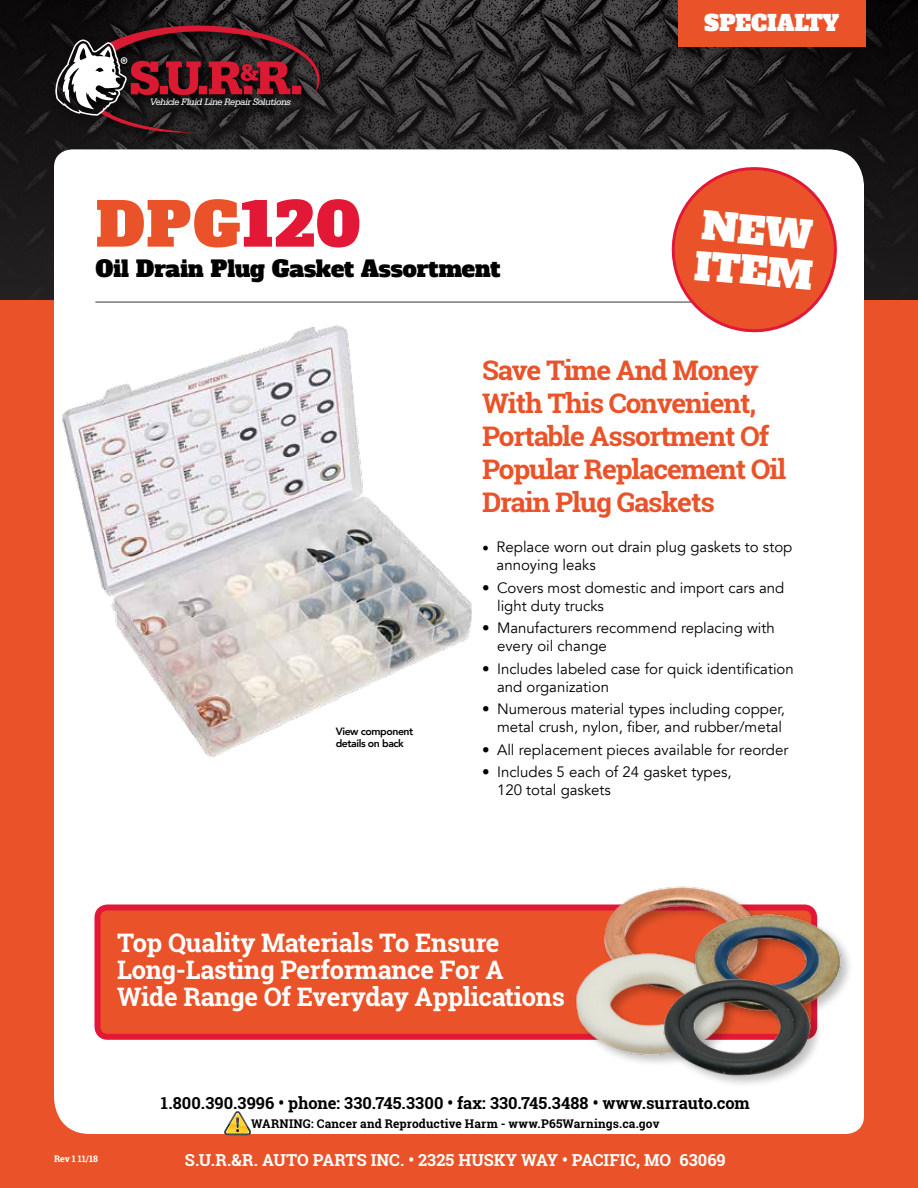
<style>
.page{position:relative;width:918px;height:1188px;background:#fff}
.page>*{position:absolute;margin:0;border:0;box-sizing:border-box;transform-origin:0 0}
.t1{font:60px "Alfa Slab One";letter-spacing:.03em;color:#ea5329}
.t2{font:37.5px/40.5px "Alfa Slab One";color:#fff}
.t3{font:700 27px/33px "Roboto Slab";letter-spacing:-.04em;color:#ea5329;scale:1.04 1}
.t4{font:700 25.5px/27px "Roboto Slab";letter-spacing:-.01em;color:#fff}
.t5{font:22.5px "Alfa Slab One";letter-spacing:-.005em;color:#000}
.t6{font:21.9px "Alfa Slab One";color:#fff}
.t7{font:700 16.5px "Roboto Slab";letter-spacing:.005em;color:#000}
.t8{font:700 16.5px "Roboto Slab";color:#fff}
.t9{font:15px/18px "Avenir";color:#000}
.t10{font:700 12px "Roboto Slab";letter-spacing:.015em;color:#000}
.t11{font:800 10.5px/12px "Avenir";letter-spacing:-.04em;color:#000}
.t12{font:italic 9.75px "Serifa";letter-spacing:-.05em;color:#fff}
.t13{font:700 9px "Roboto Slab";letter-spacing:-.005em;color:#fff}
.s1{color:#e31837}
.s2{font-family:"Minion Pro";font-size:18px}
</style>
<div class="page">
<img style="left:0;top:0;width:918px;height:301px">
<div style="left:0;top:301px;width:918px;height:887px;background:#ea5329"></div>
<div style="left:54px;top:149px;width:810px;height:985px;background:#fff"></div>
<hr style="left:95px;top:302px;width:720px;height:1px;background:#383637">
<svg style="left:51px;top:21px;width:282px;height:125px;background:#201e1f"></svg>
<svg style="left:55px;top:26px;width:265px;height:107px;background:#4f2d31"></svg>
<img style="left:54px;top:314px;width:418px;height:446px">
<svg style="left:664px;top:159px;width:181px;height:178px"></svg>
<div style="left:97px;top:908px;width:717px;height:129px;background:#ea5329;border-radius:10px"></div>
<div style="left:94px;top:904px;width:723px;height:136px;border:6px solid #e31837;border-radius:10px"></div>
<img style="left:599px;top:857px;width:162px;height:65px">
<img style="left:569px;top:922px;width:86px;height:162px">
<div style="left:693px;top:912px;width:161px;height:111px;background:#fff"></div>
<img style="left:687px;top:886px;width:162px;height:157px">
<div style="left:662px;top:977px;width:161px;height:112px;background:#000;opacity:.25"></div>
<img style="left:655px;top:950px;width:162px;height:161px">
<svg style="left:224px;top:1111px;width:27px;height:24px"></svg>
<div style="left:678px;top:0;width:187px;height:46px;background:#ea5329"></div>
<p class="t12" style="left:150px;top:97px;width:143px">Vehicle Fluid Line Repair Solutions</p>
<h1 class="t1" style="left:95px;top:184px;width:266px">DPG<span class="s1">120</span></h1>
<h3 class="t5" style="left:95px;top:253px;width:407px">Oil Drain Plug Gasket Assortment</h3>
<h3 class="t6" style="left:704px;top:9px;width:137px">SPECIALTY</h3>
<h2 class="t2" style="left:700px;top:206px;width:119px;rotate:5deg">NEW<br>ITEM</h2>
<p class="t11" style="left:336px;top:725px;width:79px">View component details on back</p>
<h3 class="t3" style="left:482px;top:354px;width:294px">Save Time And Money<br>With This Convenient,<br>Portable Assortment Of<br>Popular Replacement Oil<br>Drain Plug Gaskets</h3>
<p class="t9" style="left:497px;top:538px;width:297px;text-indent:-15px"><span class="s2">•</span> Replace worn out drain plug gaskets to stop annoying leaks</p>
<p class="t9" style="left:497px;top:579px;width:289px;text-indent:-15px">• Covers most domestic and import cars and light duty trucks</p>
<p class="t9" style="left:497px;top:619px;width:279px;text-indent:-15px">• Manufacturers recommend replacing with every oil change</p>
<p class="t9" style="left:497px;top:660px;width:298px;text-indent:-15px">• Includes labeled case for quick identification and organization</p>
<p class="t9" style="left:482px;top:700px;width:305px;text-align:right">• Numerous material types including copper, metal crush, nylon, fiber, and rubber/metal</p>
<p class="t9" style="left:482px;top:741px;width:308px">• All replacement pieces available for reorder</p>
<p class="t9" style="left:497px;top:763px;width:236px;text-indent:-15px">• Includes 5 each of 24 gasket types,<br>120 total gaskets</p>
<h3 class="t4" style="left:117px;top:929px;width:449px">Top Quality Materials To Ensure<br>Long-Lasting Performance For A<br>Wide Range Of Everyday Applications</h3>
<p class="t7" style="left:161px;top:1092px;width:591px">1.800.390.3996 • phone: 330.745.3300 • fax: 330.745.3488 • www.surrauto.com</p>
<p class="t10" style="left:251px;top:1115px;width:410px">WARNING: Cancer and Reproductive Harm - www.P65Warnings.ca.gov</p>
<p class="t13" style="left:54px;top:1153px;width:46px">Rev 1 11/18</p>
<p class="t8" style="left:185px;top:1149px;width:542px">S.U.R.&amp;R. AUTO PARTS INC. • 2325 HUSKY WAY • PACIFIC, MO 63069</p>
</div>
